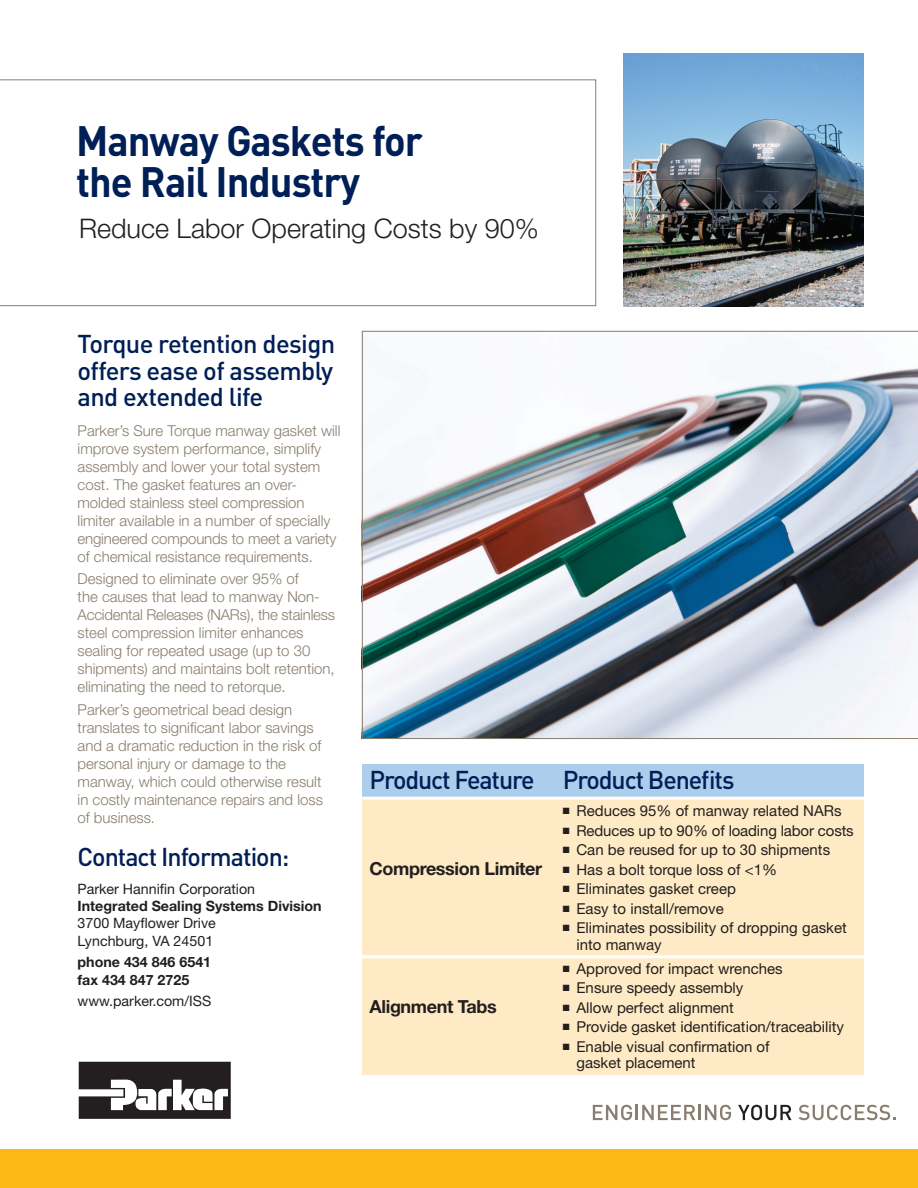
<style>
.page{position:relative;width:918px;height:1188px;background:#fff}
.page>*{position:absolute;margin:0;border:0;box-sizing:border-box;transform-origin:0 0}
.t1{font:700 42px/40.5px "DINOT";letter-spacing:-.025em;color:#001f56;scale:.95 1}
.t2{font:300 27px "Helvetica Neue LT Std";color:#231f20}
.t3{font:500 25.5px/26.2px "DINOT";letter-spacing:-.04em;color:#001f56;text-align:justify}
.t4{font:700 18px "Helvetica Neue LT Std";letter-spacing:-.02em;color:#231f20}
.t5{font:300 15px/18px "Helvetica Neue LT Std";color:#887d6e}
.t6{font:15px/16.5px "Helvetica Neue LT Std";color:#231f20}
.t7{font:14.25px/17.2px "Helvetica Neue LT Std";color:#231f20}
.t8{font:700 14.25px/17.2px "Helvetica Neue LT Std";color:#231f20}
.s1{font-weight:700;font-size:18px}
</style>
<div class="page">
<div style="left:362px;top:765px;width:502px;height:33px;background:#accdeb"></div>
<div style="left:362px;top:798px;width:502px;height:277px;background:#feeac4"></div>
<img style="left:362px;top:331px;width:556px;height:408px">
<svg style="left:79px;top:1062px;width:152px;height:57px"></svg>
<div style="left:0;top:1150px;width:918px;height:38px;background:#fcb814"></div>
<svg style="left:593px;top:1105px;width:102px;height:15px"></svg>
<hr style="left:698px;top:1105px;width:3px;height:15px;background:#887d6e">
<svg style="left:705px;top:1105px;width:26px;height:15px"></svg>
<svg style="left:738px;top:1105px;width:54px;height:15px"></svg>
<svg style="left:799px;top:1105px;width:97px;height:15px"></svg>
<div style="left:0;top:79px;width:596px;height:227px;border:1px solid #887d6e"></div>
<img style="left:623px;top:54px;width:240px;height:252px">
<hr style="left:359px;top:797px;width:509px;height:3px;background:#fff">
<hr style="left:359px;top:955px;width:509px;height:3px;background:#fff">
<h1 class="t1" style="left:76px;top:119px;width:367px">Manway Gaskets for the Rail Industry</h1>
<h2 class="t2" style="left:79px;top:212px;width:461px">Reduce Labor Operating Costs by 90%</h2>
<h3 class="t3" style="left:78px;top:330px;width:259px">Torque retention design offers ease of assembly and extended life</h3>
<p class="t5" style="left:78px;top:421px;width:264px">Parker’s Sure Torque manway gasket will improve system performance, simplify assembly and lower your total system cost. The gasket features an over&shy;molded stainless steel compression limiter available in a number of specially engineered compounds to meet a variety of chemical resistance requirements.</p>
<p class="t5" style="left:78px;top:570px;width:259px">Designed to eliminate over 95% of<br>the causes that lead to manway Non-Accidental Releases (NARs), the stainless steel compression limiter enhances sealing for repeated usage (up to 30 shipments) and maintains bolt retention, eliminating the need to retorque.</p>
<p class="t5" style="left:78px;top:700px;width:247px">Parker’s geometrical bead design translates to significant labor savings and a dramatic reduction in the risk of personal injury or damage to the manway, which could otherwise result in costly maintenance repairs and loss of business.</p>
<h3 class="t3" style="left:78px;top:843px;width:213px">Contact Information:</h3>
<p class="t7" style="left:78px;top:880px;width:179px">Parker Hannifin Corporation</p>
<p class="t8" style="left:78px;top:897px;width:246px">Integrated Sealing Systems Division</p>
<p class="t7" style="left:78px;top:914px;width:140px">3700 Mayflower Drive<br>Lynchburg, VA 24501</p>
<p class="t8" style="left:78px;top:953px;width:135px">phone 434 846 6541 fax 434 847 2725</p>
<p class="t7" style="left:78px;top:992px;width:135px">www.parker.com/ISS</p>
<h3 class="t3" style="left:369px;top:766px;width:367px">Product Feature Product Benefits</h3>
<p class="t6" style="left:563px;top:803px;width:280px">■ Reduces 95% of manway related NARs</p>
<p class="t6" style="left:563px;top:822px;width:292px">■ Reduces up to 90% of loading labor costs</p>
<p class="t6" style="left:369px;top:840px;width:462px;line-height:19.5px;text-indent:194px">■ Can be reused for up to 30 shipments<br><span class="s1">Compression Limiter</span> ■ Has a bolt torque loss of &lt;1%</p>
<p class="t6" style="left:563px;top:881px;width:174px">■ Eliminates gasket creep</p>
<p class="t6" style="left:563px;top:900px;width:162px">■ Easy to install/remove</p>
<p class="t6" style="left:577px;top:920px;width:272px;text-indent:-14px">■ Eliminates possibility of dropping gasket into manway</p>
<p class="t6" style="left:563px;top:960px;width:221px">■ Approved for impact wrenches</p>
<p class="t6" style="left:563px;top:980px;width:182px">■ Ensure speedy assembly</p>
<p class="t4" style="left:369px;top:995px;width:129px">Alignment Tabs</p>
<p class="t6" style="left:563px;top:999px;width:173px">■ Allow perfect alignment</p>
<p class="t6" style="left:563px;top:1019px;width:283px">■ Provide gasket identification/traceability</p>
<p class="t6" style="left:577px;top:1038px;width:195px;text-indent:-14px">■ Enable visual confirmation of gasket placement</p>
</div>
